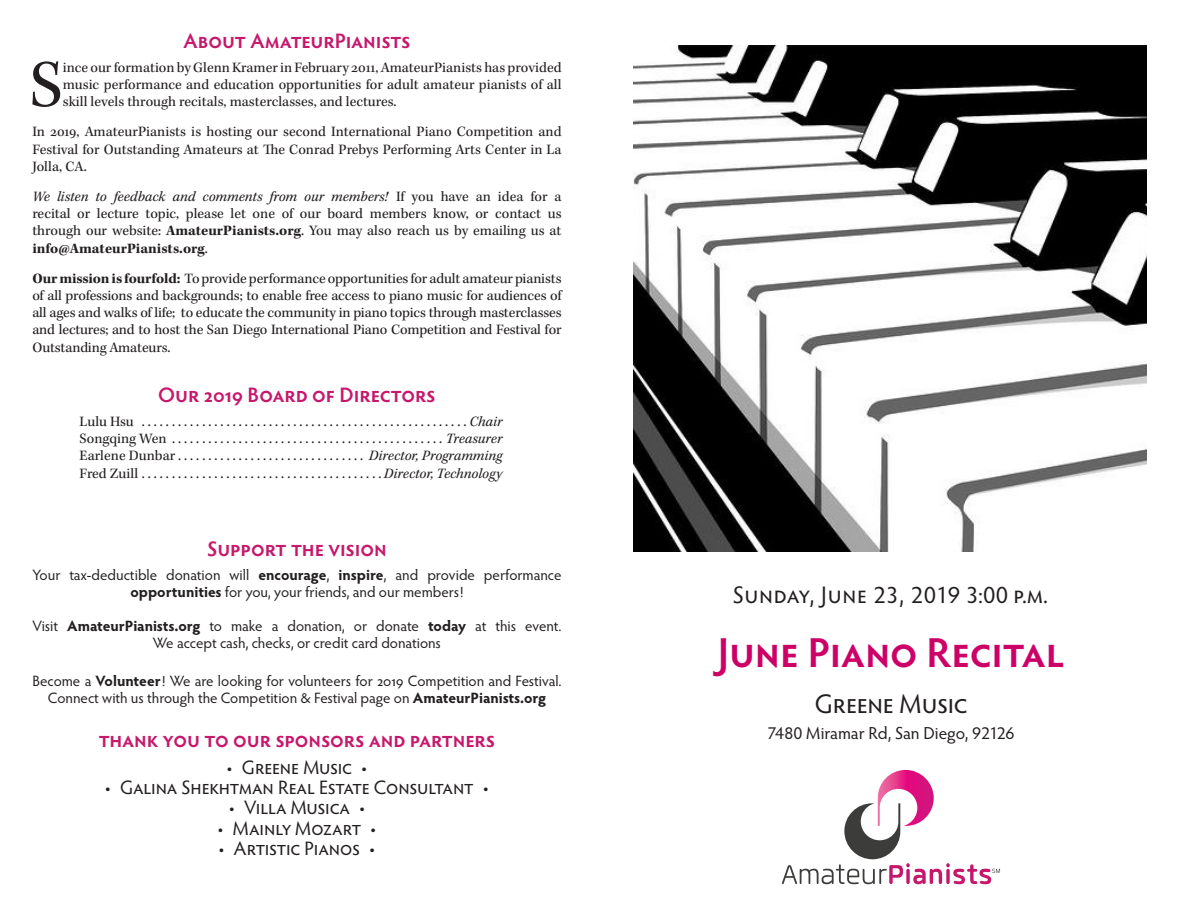
<style>
.page{position:relative;width:1188px;height:918px;background:#fff}
.page>*{position:absolute;margin:0;border:0;box-sizing:border-box;transform-origin:0 0}
.body{font:68.7px "Kepler Std";color:#231f20}
.t1{font:600 42px "Hypatia Sans Pro";letter-spacing:-.005em;color:#c06}
.t2{font:27px "Hypatia Sans Pro";letter-spacing:-.01em;color:#231f20}
.t3{font:24px "Hypatia Sans Pro";letter-spacing:.025em;color:#231f20}
.body-2{font:600 21px "Hypatia Sans Pro";color:#c6186c}
.Song_title{font:600 21px "Hypatia Sans Pro";letter-spacing:-.005em;color:#c6186c}
.body-3{font:19.5px "Hypatia Sans Pro";letter-spacing:-.005em;color:#231f20}
.t4{font:17.4px "Hypatia Sans Pro";color:#231f20}
.Song_title-2{font:15px/17.1px "Hypatia Sans Pro";letter-spacing:-.005em;color:#231f20;text-align:center}
.body-4{font:14.7px/17.1px "Kepler Std";color:#231f20;text-align:justify}
.Song_title-3{font:14.7px "Kepler Std";color:#231f20}
.Song_title-4{font:italic 14.7px "Kepler Std";color:#231f20}
.s1{font-style:italic}
.s2{font-weight:700}
</style>
<div class="page">
<svg style="left:782px;top:770px;width:218px;height:114px"></svg>
<img style="left:634px;top:46px;width:513px;height:506px">
<p class="body-2" style="left:183px;top:26px;width:229px">About AmateurPianists</p>
<p class="body" style="left:29px;top:46px;width:35px">S</p>
<p class="body-4" style="left:63px;top:59px;width:500px">ince our formation by Glenn Kramer in February 2011, AmateurPianists has provided music performance and education opportunities for adult amateur pianists of all skill levels through recitals, masterclasses, and lectures.</p>
<p class="body-4" style="left:32px;top:124px;width:531px">In 2019, AmateurPianists is hosting our second International Piano Competition and Festival for Outstanding Amateurs at The Conrad Prebys Performing Arts Center in La Jolla, CA.</p>
<p class="body-4" style="left:32px;top:189px;width:531px"><span class="s1">We listen to feedback and comments from our members!</span> If you have an idea for a recital or lecture topic, please let one of our board members know, or contact us through our website: <span class="s2">AmateurPianists.org</span>. You may also reach us by emailing us at <span class="s2">info@AmateurPianists.org</span>.</p>
<p class="body-4" style="left:32px;top:271px;width:531px"><span class="s2">Our mission is fourfold:</span> To provide performance opportunities for adult amateur pianists of all professions and backgrounds; to enable free access to piano music for audiences of all ages and walks of life; to educate the community in piano topics through masterclasses and lectures; and to host the San Diego International Piano Competition and Festival for Outstanding Amateurs.</p>
<p class="body-2" style="left:158px;top:381px;width:279px">Our 2019 Board of Directors</p>
<p class="Song_title-3" style="left:80px;top:413px;width:64px">Lulu Hsu ......................................................</p>
<p class="Song_title-4" style="left:469px;top:413px;width:35px">Chair</p>
<p class="Song_title-3" style="left:80px;top:430px;width:94px">Songqing Wen ..............................................</p>
<p class="Song_title-4" style="left:446px;top:430px;width:58px">Treasurer</p>
<p class="Song_title-3" style="left:80px;top:448px;width:100px">Earlene Dunbar................................</p>
<p class="Song_title-4" style="left:369px;top:447px;width:135px">Director, Programming</p>
<p class="Song_title-3" style="left:80px;top:465px;width:66px">Fred Zuill ........................................</p>
<p class="Song_title-4" style="left:384px;top:465px;width:120px">Director, Technology</p>
<p class="Song_title" style="left:207px;top:534px;width:181px">Support the vision</p>
<p class="Song_title-2" style="left:32px;top:566px;width:531px">Your tax-deductible donation will <span class="s2">encourage</span>, <span class="s2">inspire</span>, and provide performance <span class="s2">opportunities</span> for you, your friends, and our members!</p>
<p class="Song_title-2" style="left:32px;top:617px;width:531px">Visit <span class="s2">AmateurPianists.org</span> to make a donation, or donate <span class="s2">today</span> at this event.<br>We accept cash, checks, or credit card donations</p>
<p class="Song_title-2" style="left:32px;top:671px;width:531px">Become a <span class="s2">Volunteer</span>! We are looking for volunteers for 2019 Competition and Festival.<br>Connect with us through the Competition &amp; Festival page on <span class="s2">AmateurPianists.org</span></p>
<p class="body-2" style="left:99px;top:725px;width:398px">thank you to our sponsors and partners</p>
<p class="body-3" style="left:226px;top:754px;width:144px">• Greene Music •</p>
<p class="body-3" style="left:104px;top:774px;width:387px">• Galina Shekhtman Real Estate Consultant •</p>
<p class="body-3" style="left:228px;top:795px;width:139px">• Villa Musica •</p>
<p class="body-3" style="left:217px;top:815px;width:162px">• Mainly Mozart •</p>
<p class="body-3" style="left:218px;top:835px;width:160px">• Artistic Pianos •</p>
<p class="t3" style="left:733px;top:579px;width:317px">Sunday, June 23, 2019 3:00 p.m.</p>
<p class="t1" style="left:718px;top:624px;width:348px">June Piano Recital</p>
<p class="t2" style="left:815px;top:686px;width:154px">Greene Music</p>
<p class="t4" style="left:767px;top:722px;width:249px">7480 Miramar Rd, San Diego, 92126</p>
</div>
